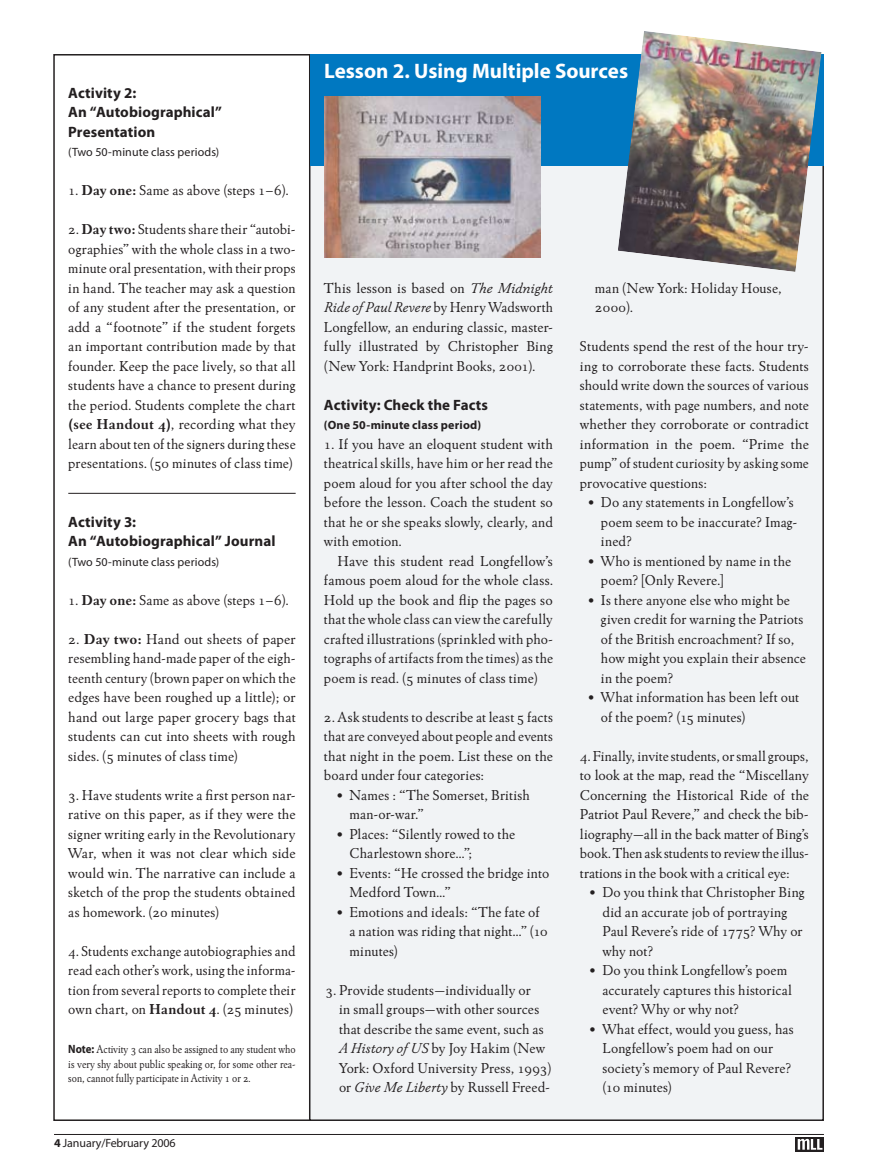
<style>
.page{position:relative;width:878px;height:1175px;background:#fff}
.page>*{position:absolute;margin:0;border:0;box-sizing:border-box;transform-origin:0 0}
.t1{font:700 21px "Myriad Pro";color:#fff}
.t2{font:15px/19.5px "Winchester New ITC Book OS";letter-spacing:.005em;color:#231f20}
.t3{font:700 15px/19.5px "Myriad Pro";letter-spacing:.005em;color:#231f20}
.t4{font:15px "Winchester New ITC Book Italic OS";letter-spacing:.01em;color:#231f20}
.t5{font:12px/14.4px "Winchester New ITC Book OS";color:#231f20;text-align:justify;scale:.9 1}
.t6{font:12px "Myriad Pro";letter-spacing:.005em;color:#231f20}
.t7{font:700 12px "Myriad Pro";letter-spacing:.015em;color:#231f20}
.s1{font-family:"Winchester New ITC Bold OS"}
.s2{font-family:"Myriad Pro";font-weight:700}
.s3{font-family:"Winchester New ITC Book Italic OS"}
.s4{font-family:"Winchester New ITC Book OS"}
</style>
<div class="page">
<hr style="left:68px;top:493px;width:228px;height:1px;background:#231f20">
<div style="left:53px;top:54px;width:257px;height:1066px;border:2px solid #231f20"></div>
<div style="left:310px;top:55px;width:513px;height:1065px;background:#f1f3f5"></div>
<div style="left:310px;top:54px;width:514px;height:111px;background:#0078c1"></div>
<img style="left:324px;top:97px;width:216px;height:160px">
<img style="left:617px;top:31px;width:204px;height:241px">
<hr style="left:54px;top:1134px;width:770px;height:1px;background:#231f20">
<svg style="left:795px;top:1137px;width:28px;height:14px"></svg>
<svg style="left:797px;top:1138px;width:25px;height:11px"></svg>
<p class="t3" style="left:68px;top:82px;width:155px">Activity 2:<br>An “Autobiographical”<br>Presentation</p>
<p class="t6" style="left:68px;top:145px;width:152px">(Two 50-minute class periods)</p>
<p class="t2" style="left:68px;top:180px;width:222px">1. <span class="s1">Day one:</span> Same as above (steps 1–6).</p>
<p class="t2" style="left:68px;top:219px;width:229px;text-align:justify">2. <span class="s1">Day two:</span> Students share their “autobi&shy;ographies” with the whole class in a two&shy;minute oral presentation, with their props in hand. The teacher may ask a question of any student after the presentation, or add a “footnote” if the student forgets an important contribution made by that founder. Keep the pace lively, so that all students have a chance to present during the period. Students complete the chart <span class="s1">(see Handout 4)</span>, recording what they learn about ten of the signers during these presentations. (50 minutes of class time)</p>
<p class="t3" style="left:68px;top:511px;width:209px">Activity 3:<br>An “Autobiographical” Journal</p>
<p class="t6" style="left:68px;top:554px;width:152px">(Two 50-minute class periods)</p>
<p class="t2" style="left:68px;top:590px;width:222px">1. <span class="s1">Day one:</span> Same as above (steps 1–6).</p>
<p class="t2" style="left:68px;top:629px;width:229px;text-align:justify">2. <span class="s1">Day two:</span> Hand out sheets of paper resembling hand-made paper of the eigh&shy;teenth century (brown paper on which the edges have been roughed up a little); or hand out large paper grocery bags that students can cut into sheets with rough sides. (5 minutes of class time)</p>
<p class="t2" style="left:68px;top:785px;width:229px;text-align:justify">3. Have students write a first person nar&shy;rative on this paper, as if they were the signer writing early in the Revolutionary War, when it was not clear which side would win. The narrative can include a sketch of the prop the students obtained as homework. (20 minutes)</p>
<p class="t2" style="left:68px;top:941px;width:229px;text-align:justify">4. Students exchange autobiographies and read each other’s work, using the informa&shy;tion from several reports to complete their own chart, on <span class="s1">Handout 4</span>. (25 minutes)</p>
<p class="t5" style="left:68px;top:1042px;width:254px"><span class="s2">Note:</span> Activity 3 can also be assigned to any student who is very shy about public speaking or, for some other rea&shy;son, cannot fully participate in Activity 1 or 2.</p>
<p class="t6" style="left:63px;top:1135px;width:114px">January/February 2006</p>
<h1 class="t1" style="left:324px;top:57px;width:305px">Lesson 2. Using Multiple Sources</h1>
<p class="t2" style="left:324px;top:278px;width:230px">This lesson is based on <span class="s3">The Midnight</span></p>
<p class="t4" style="left:324px;top:298px;width:230px">Ride of Paul Revere <span class="s4">by Henry Wadsworth</span></p>
<p class="t2" style="left:324px;top:317px;width:230px;text-align:justify">Longfellow, an enduring classic, master&shy;fully illustrated by Christopher Bing (New York: Handprint Books, 2001).</p>
<p class="t3" style="left:324px;top:394px;width:165px">Activity: Check the Facts</p>
<p class="t7" style="left:324px;top:417px;width:159px">(One 50-minute class period)</p>
<p class="t2" style="left:324px;top:434px;width:230px;text-align:justify">1. If you have an eloquent student with theatrical skills, have him or her read the poem aloud for you after school the day before the lesson. Coach the student so that he or she speaks slowly, clearly, and with emotion.</p>
<p class="t2" style="left:324px;top:551px;width:230px;text-align:justify;text-indent:14px">Have this student read Longfellow’s famous poem aloud for the whole class.<br>Hold up the book and flip the pages so that the whole class can view the carefully crafted illustrations (sprinkled with pho&shy;tographs of artifacts from the times) as the poem is read. (5 minutes of class time)</p>
<p class="t2" style="left:324px;top:707px;width:230px;text-align:justify">2. Ask students to describe at least 5 facts that are conveyed about people and events that night in the poem. List these on the board under four categories:</p>
<p class="t2" style="left:349px;top:785px;width:182px;text-indent:-14px">• Names : “The Somerset, British man-or-war.”</p>
<p class="t2" style="left:349px;top:824px;width:167px;text-indent:-14px">• Places: “Silently rowed to the<br>Charlestown shore...”;</p>
<p class="t2" style="left:349px;top:863px;width:201px;text-indent:-14px">• Events: “He crossed the bridge into<br>Medford Town...”</p>
<p class="t2" style="left:349px;top:902px;width:200px;text-indent:-14px">• Emotions and ideals: “The fate of a nation was riding that night...” (10 minutes)</p>
<p class="t2" style="left:339px;top:980px;width:214px;text-indent:-14px">3. Provide students—individually or<br>in small groups—with other sources that describe the same event, such as <span class="s3">A History of US</span> by Joy Hakim (New York: Oxford University Press, 1993) or <span class="s3">Give Me Liberty</span> by Russell Freed-</p>
<p class="t2" style="left:595px;top:278px;width:188px">man (New York: Holiday House,<br>2000).</p>
<p class="t2" style="left:580px;top:336px;width:230px;text-align:justify">Students spend the rest of the hour try&shy;ing to corroborate these facts. Students should write down the sources of various statements, with page numbers, and note whether they corroborate or contradict information in the poem. “Prime the pump” of student curiosity by asking some provocative questions:</p>
<p class="t2" style="left:601px;top:492px;width:198px;text-indent:-14px">• Do any statements in Longfellow’s poem seem to be inaccurate? Imag&shy;ined?</p>
<p class="t2" style="left:601px;top:551px;width:192px;text-indent:-14px">• Who is mentioned by name in the poem? [Only Revere.]</p>
<p class="t2" style="left:601px;top:590px;width:206px;text-indent:-14px">• Is there anyone else who might be given credit for warning the Patriots of the British encroachment? If so, how might you explain their absence in the poem?</p>
<p class="t2" style="left:601px;top:687px;width:199px;text-indent:-14px">• What information has been left out of the poem? (15 minutes)</p>
<p class="t2" style="left:580px;top:746px;width:230px;text-align:justify">4. Finally, invite students, or small groups, to look at the map, read the “Miscellany Concerning the Historical Ride of the Patriot Paul Revere,” and check the bib&shy;liography—all in the back matter of Bing’s book. Then ask students to review the illus&shy;trations in the book with a critical eye:</p>
<p class="t2" style="left:602px;top:882px;width:204px;text-indent:-14px">• Do you think that Christopher Bing did an accurate job of portraying<br>Paul Revere’s ride of 1775? Why or why not?</p>
<p class="t2" style="left:602px;top:960px;width:191px;text-indent:-14px">• Do you think Longfellow’s poem accurately captures this historical event? Why or why not?</p>
<p class="t2" style="left:602px;top:1019px;width:193px;text-indent:-14px">• What effect, would you guess, has<br>Longfellow’s poem had on our society’s memory of Paul Revere? (10 minutes)</p>
</div>
